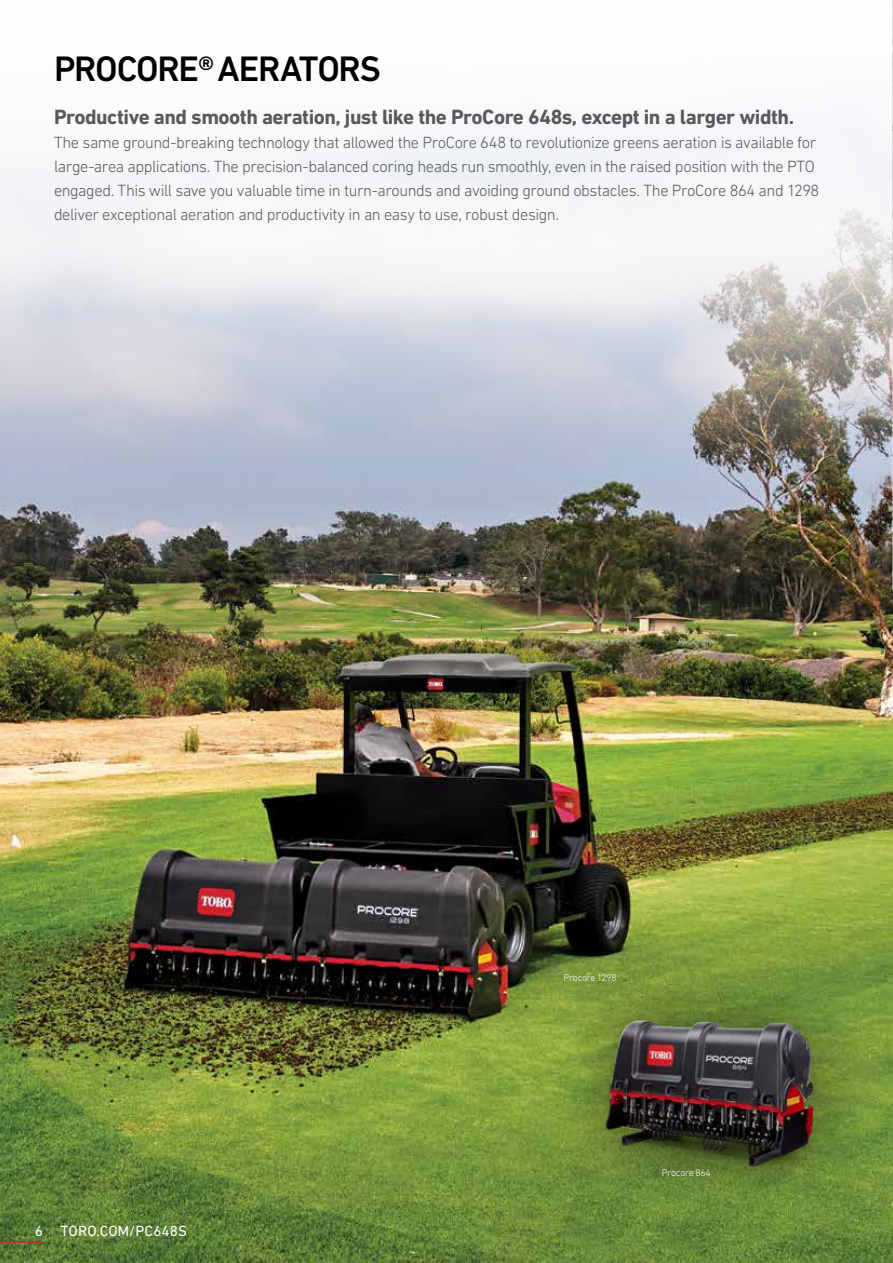
<style>
.page{position:relative;width:893px;height:1263px;background:#fff}
.page>*{position:absolute;margin:0;border:0;box-sizing:border-box;transform-origin:0 0}
.t1{font:500 36px "DIN Next LT Pro";letter-spacing:-.035em;color:#000}
.t2{font:700 21px "DIN Next LT Pro";letter-spacing:-.025em;color:#58595b}
.t3{font:300 16.5px/24px "DIN Next LT Pro";letter-spacing:-.03em;color:#58595b}
.t4{font:15px "DIN Next LT Pro";letter-spacing:.01em;color:#fff}
.t5{font:300 9.75px "DIN Next LT Pro";letter-spacing:-.02em;color:#fff}
</style>
<div class="page">
<img style="left:0;top:497px;width:893px;height:766px">
<svg style="left:0;top:118px;width:892px;height:379px"></svg>
<div style="left:540px;top:956px;width:338px;height:273px;background:#000;opacity:.52"></div>
<img style="left:574px;top:996px;width:266px;height:183px">
<img style="left:892px;top:0;width:1px;height:589px">
<img style="left:892px;top:674px;width:1px;height:589px">
<hr style="left:0;top:1241px;width:43px;height:2px;background:#e11837">
<h1 class="t1" style="left:54px;top:48px;width:328px">PROCORE® AERATORS</h1>
<p class="t2" style="left:54px;top:104px;width:742px">Productive and smooth aeration, just like the ProCore 648s, except in a larger width.</p>
<p class="t3" style="left:54px;top:130px;width:767px">The same ground-breaking technology that allowed the ProCore 648 to revolutionize greens aeration is available for large-area applications. The precision-balanced coring heads run smoothly, even in the raised position with the PTO engaged. This will save you valuable time in turn-arounds and avoiding ground obstacles. The ProCore 864 and 1298 deliver exceptional aeration and productivity in an easy to use, robust design.</p>
<p class="t4" style="left:35px;top:1223px;width:154px">6 TORO.COM/PC648S</p>
<p class="t5" style="left:564px;top:972px;width:55px">Procore 1298</p>
<p class="t5" style="left:662px;top:1167px;width:50px">Procore 864</p>
</div>
